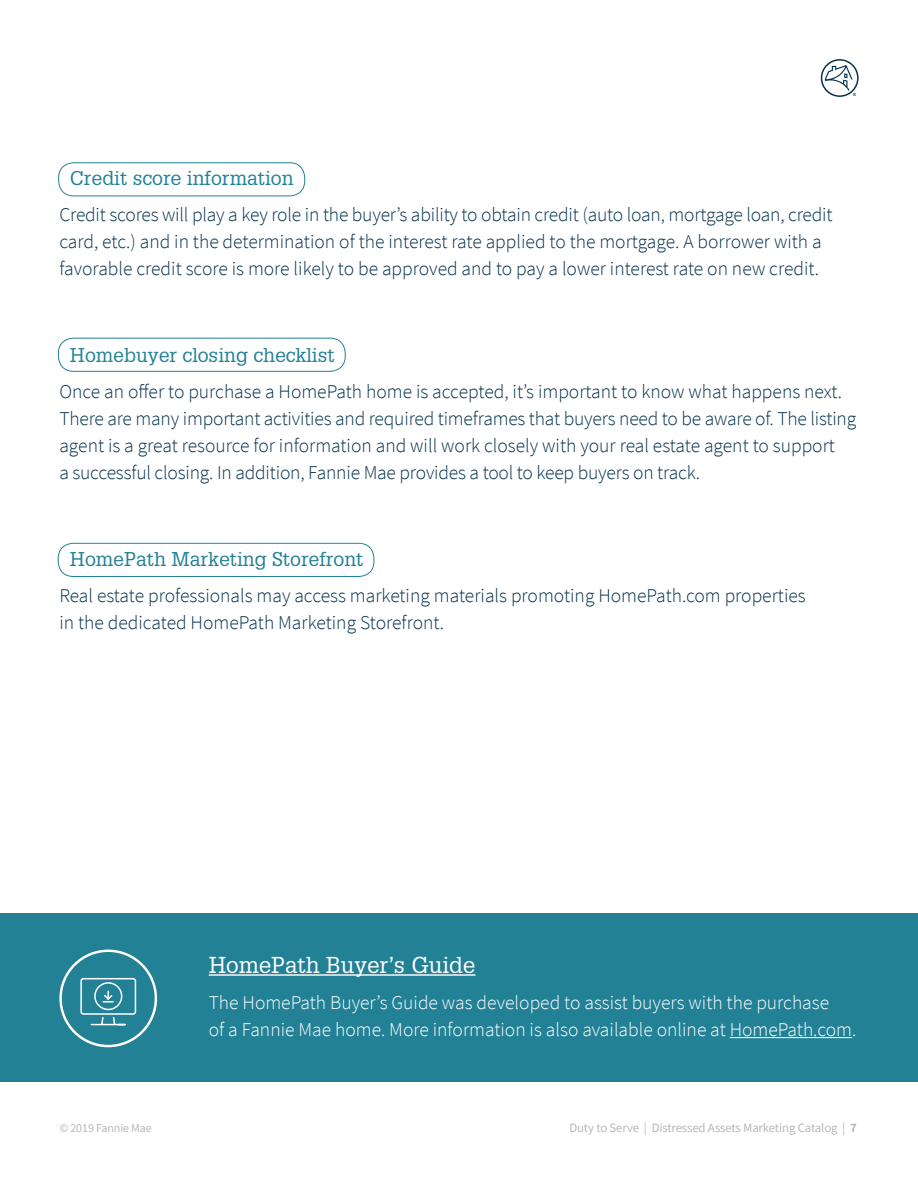
<style>
.page{position:relative;width:918px;height:1188px;background:#fff}
.page>*{position:absolute;margin:0;border:0;box-sizing:border-box;transform-origin:0 0}
.t1{font:22.5px "Glypha LT Std";color:#fff}
.t2{font:300 19.5px/27px "Source Sans Pro";letter-spacing:-.01em;color:#05314d}
.t3{font:300 19.5px/27px "Source Sans Pro";color:#fff}
.t4{font:19.5px "Glypha LT Std";color:#238196}
.t5{font:12.75px "Source Sans Pro";letter-spacing:-.01em;color:#b8b8b8}
.t6{font:12px "Source Sans Pro";letter-spacing:-.01em;color:#b8b8b8}
.s1{font-weight:700}
</style>
<div class="page">
<svg style="left:821px;top:59px;width:38px;height:38px"></svg>
<div style="left:58px;top:162px;width:247px;height:34px;border:1px solid #238196;border-radius:15px"></div>
<div style="left:58px;top:338px;width:288px;height:34px;border:1px solid #238196;border-radius:15px"></div>
<div style="left:58px;top:543px;width:316px;height:34px;border:1px solid #238196;border-radius:15px"></div>
<div style="left:0;top:913px;width:918px;height:169px;background:#238196"></div>
<hr style="left:209px;top:974px;width:267px;height:2px;background:#fff">
<hr style="left:730px;top:1037px;width:122px;height:1px;background:#fff">
<svg style="left:59px;top:950px;width:98px;height:97px"></svg>
<p class="t4" style="left:70px;top:166px;width:225px">Credit score information</p>
<p class="t2" style="left:59px;top:201px;width:775px">Credit scores will play a key role in the buyer’s ability to obtain credit (auto loan, mortgage loan, credit card, etc.) and in the determination of the interest rate applied to the mortgage. A borrower with a favorable credit score is more likely to be approved and to pay a lower interest rate on new credit.</p>
<p class="t4" style="left:70px;top:343px;width:266px">Homebuyer closing checklist</p>
<p class="t2" style="left:59px;top:378px;width:798px">Once an offer to purchase a HomePath home is accepted, it’s important to know what happens next.<br>There are many important activities and required timeframes that buyers need to be aware of. The listing agent is a great resource for information and will work closely with your real estate agent to support<br>a successful closing. In addition, Fannie Mae provides a tool to keep buyers on track.</p>
<p class="t4" style="left:70px;top:547px;width:295px">HomePath Marketing Storefront</p>
<p class="t2" style="left:59px;top:582px;width:748px">Real estate professionals may access marketing materials promoting HomePath.com properties in the dedicated HomePath Marketing Storefront.</p>
<p class="t1" style="left:209px;top:952px;width:268px">HomePath Buyer’s Guide</p>
<p class="t3" style="left:209px;top:989px;width:649px">The HomePath Buyer’s Guide was developed to assist buyers with the purchase<br>of a Fannie Mae home. More information is also available online at HomePath.com.</p>
<p class="t6" style="left:59px;top:1120px;width:94px">© 2019 Fannie Mae</p>
<p class="t5" style="left:569px;top:1119px;width:289px">Duty to Serve | Distressed Assets Marketing Catalog | <span class="s1">7</span></p>
</div>
